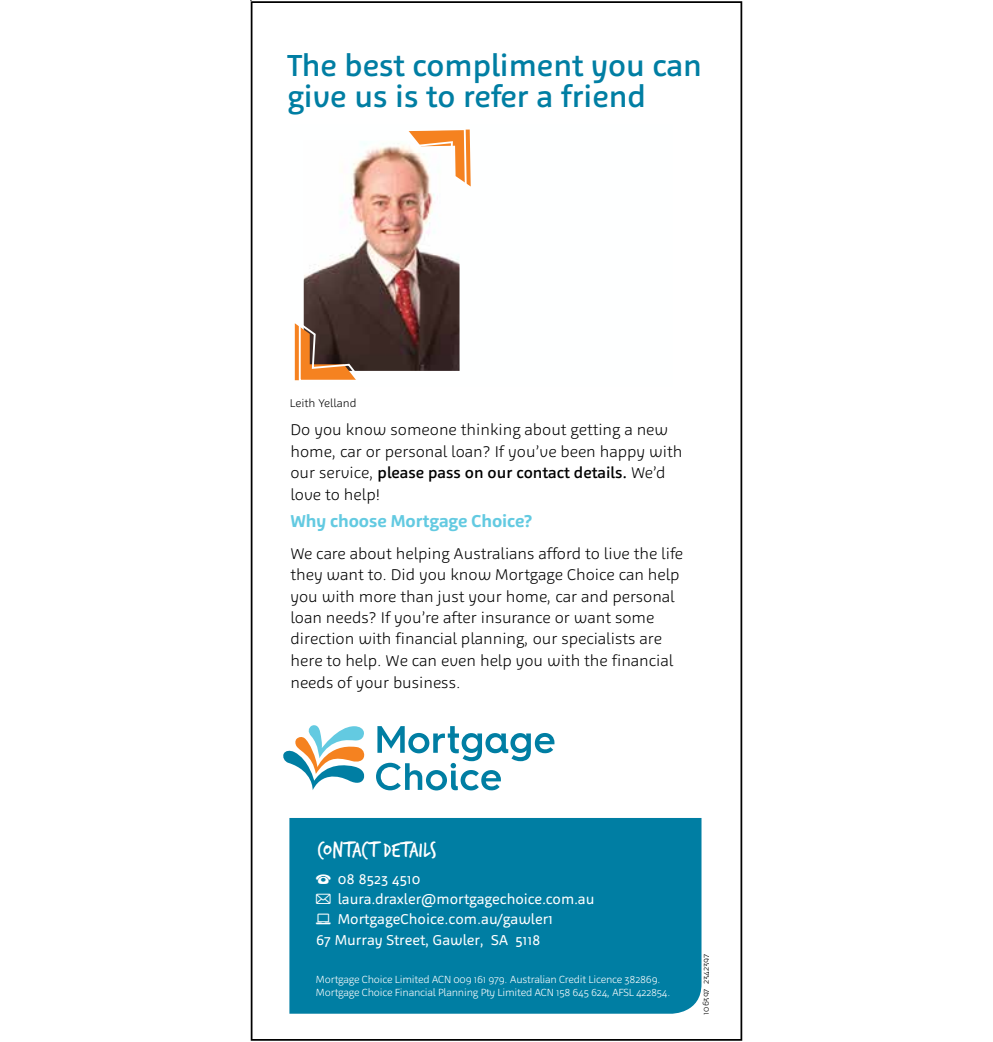
<style>
.page{position:relative;width:993px;height:1042px;background:#fff}
.page>*{position:absolute;margin:0;border:0;box-sizing:border-box;transform-origin:0 0}
.t1{font:500 30.8px/30.8px "Agile";color:#007ea3}
.t2{font:22.75px "Trash Hand";letter-spacing:.02em;color:#fff}
.t3{font:700 17.5px "Agile";letter-spacing:-.005em;color:#63cae1}
.t4{font:300 15.75px/21.5px "Agile";color:#000}
.t5{font:14.53px/20.3px "Agile";color:#fff}
.t6{font:300 11.38px "Agile";letter-spacing:.005em;color:#000}
.t7{font:300 10.5px/12.6px "Agile";letter-spacing:-.02em;color:#fff}
.t8{font:300 8.75px "Agile";letter-spacing:-.005em;color:#000}
.s1{font-weight:500}
.s2{font-family:"mc icons 04"}
</style>
<div class="page">
<div style="left:289px;top:818px;width:412px;height:195px;background:#007ea3"></div>
<svg style="left:376px;top:726px;width:178px;height:64px"></svg>
<svg style="left:283px;top:725px;width:82px;height:65px"></svg>
<img style="left:294px;top:143px;width:177px;height:238px">
<svg style="left:400px;top:129px;width:70px;height:61px"></svg>
<svg style="left:295px;top:320px;width:69px;height:61px;background:#885c3e"></svg>
<h1 class="t1" style="left:287px;top:50px;width:416px">The best compliment you can give us is to refer a friend</h1>
<p class="t6" style="left:290px;top:396px;width:68px">Leith Yelland</p>
<p class="t4" style="left:290px;top:419px;width:393px">Do you know someone thinking about getting a new home, car or personal loan? If you’ve been happy with our service, <span class="s1">please pass on our contact details.</span> We’d love to help!</p>
<p class="t3" style="left:290px;top:510px;width:244px">Why choose Mortgage Choice?</p>
<p class="t4" style="left:290px;top:542px;width:394px">We care about helping Australians afford to live the life they want to. Did you know Mortgage Choice can help you with more than just your home, car and personal loan needs? If you’re after insurance or want some direction with financial planning, our specialists are here to help. We can even help you with the financial needs of your business.</p>
<h2 class="t2" style="left:318px;top:839px;width:120px">CONTACT DETAILS</h2>
<p class="t5" style="left:316px;top:868px;width:280px"><span class="s2">p</span> 08 8523 4510<br><span class="s2">e</span> laura.draxler@mortgagechoice.com.au <span class="s2">w</span> MortgageChoice.com.au/gawler1<br>67 Murray Street, Gawler, SA 5118</p>
<p class="t7" style="left:316px;top:973px;width:356px">Mortgage Choice Limited ACN 009 161 979. Australian Credit Licence 382869.<br>Mortgage Choice Financial Planning Pty Limited ACN 158 645 624, AFSL 422854.</p>
<p class="t8" style="left:700px;top:1014px;width:62px;rotate:-90deg">106397_2342397</p>
</div>
